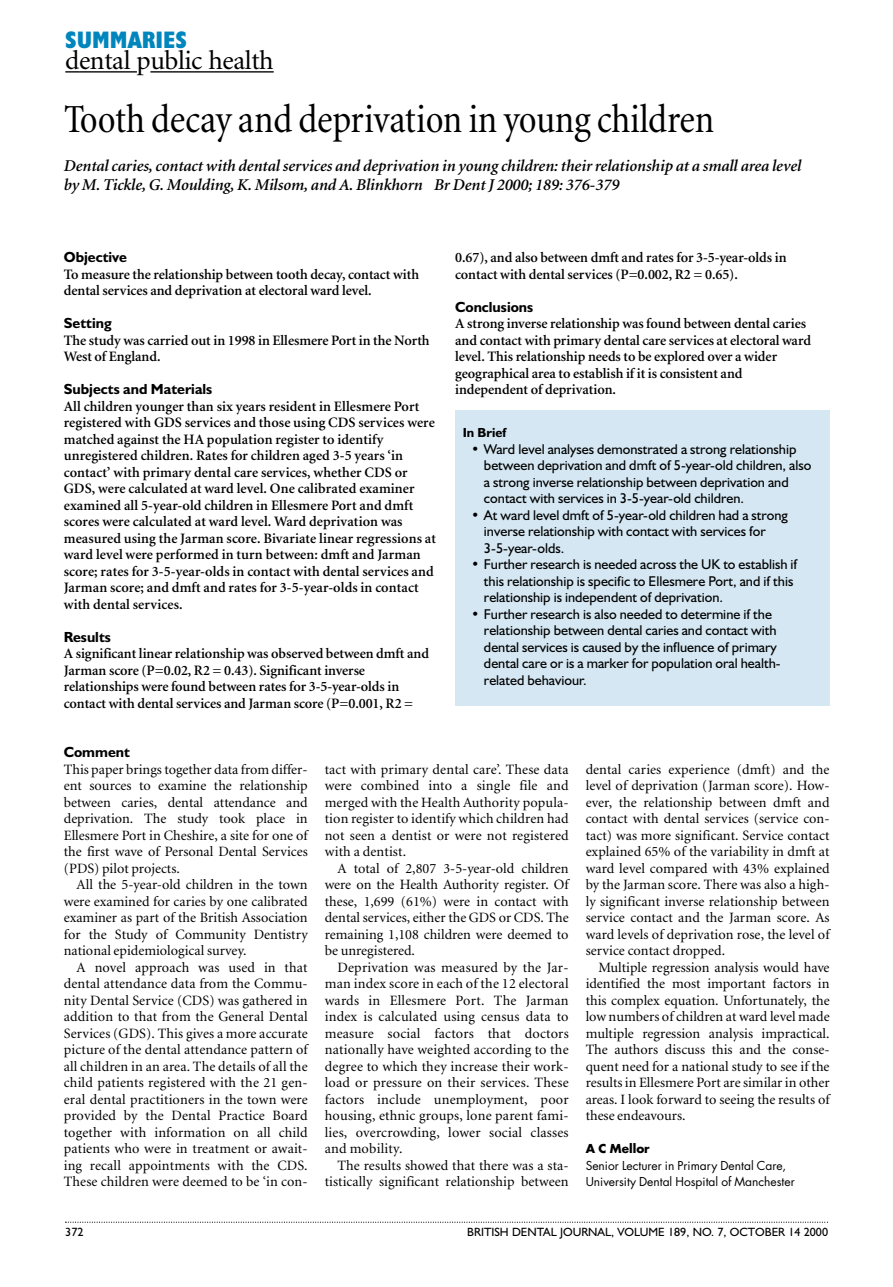
<style>
.page{position:relative;width:893px;height:1287px;background:#fff}
.page>*{position:absolute;margin:0;border:0;box-sizing:border-box;transform-origin:0 0}
.t1{font:condensed 40.5px "Minion";letter-spacing:-.01em;color:#000}
.t2{font:27px "Minion";letter-spacing:-.015em;color:#000}
.t3{font:700 condensed 24px "Humanist 521 BT Xtra";color:#0086bd}
.t4{font:italic 600 16.5px/19.5px "Minion";letter-spacing:-.005em;color:#000}
.t5{font:700 14.7px "Humanist 521 BT";color:#000}
.t6{font:600 14.4px/16.5px "Minion";letter-spacing:-.005em;color:#000}
.t7{font:14.25px/16.5px "Minion";letter-spacing:.005em;color:#000;text-align:justify}
.t8{font:14.25px/16.5px "Humanist 521 BT";color:#000}
.t9{font:700 13.2px "Humanist 521 BT";color:#000}
.t10{font:12px/16.5px "Futura";color:#000}
.t11{font:12px "Humanist 521 BT";color:#000}
.t12{font:700 12px "Futura";color:#000}
</style>
<div class="page">
<svg style="left:65px;top:1222px;width:763px;height:1px"></svg>
<svg style="left:65px;top:71px;width:25px;height:2px"></svg>
<hr style="left:90px;top:71px;width:47px;height:2px;background:#000">
<hr style="left:150px;top:71px;width:28px;height:2px;background:#000">
<hr style="left:178px;top:71px;width:96px;height:2px;background:#000">
<div style="left:455px;top:410px;width:374px;height:296px;background:#d4e7f2"></div>
<h3 class="t3" style="left:65px;top:32px;width:123px">SUMMARIES</h3>
<h2 class="t2" style="left:65px;top:50px;width:210px">dental public health</h2>
<h1 class="t1" style="left:64px;top:103px;width:652px">Tooth decay and deprivation in young children</h1>
<p class="t4" style="left:64px;top:157px;width:739px">Dental caries, contact with dental services and deprivation in young children: their relationship at a small area level by M. Tickle, G. Moulding, K. Milsom, and A. Blinkhorn Br Dent J 2000; 189: 376-379</p>
<p class="t6" style="left:455px;top:250px;width:333px">0.67), and also between dmft and rates for 3-5-year-olds in contact with dental services (P=0.002, R2 = 0.65).</p>
<p class="t5" style="left:455px;top:301px;width:80px">Conclusions</p>
<p class="t6" style="left:455px;top:316px;width:357px">A strong inverse relationship was found between dental caries and contact with primary dental care services at electoral ward level. This relationship needs to be explored over a wider geographical area to establish if it is consistent and independent of deprivation.</p>
<p class="t5" style="left:64px;top:252px;width:65px">Objective</p>
<p class="t6" style="left:64px;top:267px;width:357px">To measure the relationship between tooth decay, contact with dental services and deprivation at electoral ward level.</p>
<p class="t5" style="left:64px;top:318px;width:49px">Setting</p>
<p class="t6" style="left:64px;top:333px;width:367px">The study was carried out in 1998 in Ellesmere Port in the North<br>West of England.</p>
<p class="t5" style="left:64px;top:384px;width:150px">Subjects and Materials</p>
<p class="t6" style="left:64px;top:399px;width:374px">All children younger than six years resident in Ellesmere Port registered with GDS services and those using CDS services were matched against the HA population register to identify unregistered children. Rates for children aged 3-5 years ‘in contact’ with primary dental care services, whether CDS or GDS, were calculated at ward level. One calibrated examiner examined all 5-year-old children in Ellesmere Port and dmft scores were calculated at ward level. Ward deprivation was measured using the Jarman score. Bivariate linear regressions at ward level were performed in turn between: dmft and Jarman score; rates for 3-5-year-olds in contact with dental services and Jarman score; and dmft and rates for 3-5-year-olds in contact with dental services.</p>
<p class="t5" style="left:64px;top:631px;width:49px">Results</p>
<p class="t6" style="left:64px;top:646px;width:367px">A significant linear relationship was observed between dmft and Jarman score (P=0.02, R2 = 0.43). Significant inverse relationships were found between rates for 3-5-year-olds in contact with dental services and Jarman score (P=0.001, R2 =</p>
<p class="t5" style="left:64px;top:747px;width:68px">Comment</p>
<p class="t7" style="left:64px;top:762px;width:245px">This paper brings together data from differ&shy;ent sources to examine the relationship between caries, dental attendance and deprivation. The study took place in Ellesmere Port in Cheshire, a site for one of the first wave of Personal Dental Services (PDS) pilot projects.</p>
<p class="t7" style="left:64px;top:877px;width:245px;text-indent:13px">All the 5-year-old children in the town were examined for caries by one calibrated examiner as part of the British Association for the Study of Community Dentistry national epidemiological survey.</p>
<p class="t7" style="left:64px;top:960px;width:245px;text-indent:13px">A novel approach was used in that dental attendance data from the Commu&shy;nity Dental Service (CDS) was gathered in addition to that from the General Dental Services (GDS). This gives a more accurate picture of the dental attendance pattern of all children in an area. The details of all the child patients registered with the 21 gen&shy;eral dental practitioners in the town were provided by the Dental Practice Board together with information on all child patients who were in treatment or await&shy;ing recall appointments with the CDS.<br>These children were deemed to be ‘in con-</p>
<p class="t9" style="left:462px;top:428px;width:45px">In Brief</p>
<p class="t8" style="left:484px;top:442px;width:329px;text-indent:-13px">• Ward level analyses demonstrated a strong relationship between deprivation and dmft of 5-year-old children, also a strong inverse relationship between deprivation and contact with services in 3-5-year-old children.</p>
<p class="t8" style="left:484px;top:508px;width:305px;text-indent:-13px">• At ward level dmft of 5-year-old children had a strong inverse relationship with contact with services for<br>3-5-year-olds.</p>
<p class="t8" style="left:484px;top:558px;width:315px;text-indent:-13px">• Further research is needed across the UK to establish if this relationship is specific to Ellesmere Port, and if this relationship is independent of deprivation.</p>
<p class="t8" style="left:484px;top:607px;width:298px;text-indent:-13px">• Further research is also needed to determine if the relationship between dental caries and contact with dental services is caused by the influence of primary dental care or is a marker for population oral health&shy;related behaviour.</p>
<p class="t7" style="left:325px;top:762px;width:245px">tact with primary dental care’. These data were combined into a single file and merged with the Health Authority popula&shy;tion register to identify which children had not seen a dentist or were not registered with a dentist.</p>
<p class="t7" style="left:325px;top:861px;width:245px;text-indent:13px">A total of 2,807 3-5-year-old children were on the Health Authority register. Of these, 1,699 (61%) were in contact with dental services, either the GDS or CDS. The remaining 1,108 children were deemed to be unregistered.</p>
<p class="t7" style="left:325px;top:960px;width:245px;text-indent:13px">Deprivation was measured by the Jar&shy;man index score in each of the 12 electoral wards in Ellesmere Port. The Jarman index is calculated using census data to measure social factors that doctors nationally have weighted according to the degree to which they increase their work&shy;load or pressure on their services. These factors include unemployment, poor housing, ethnic groups, lone parent fami&shy;lies, overcrowding, lower social classes and mobility.</p>
<p class="t7" style="left:325px;top:1158px;width:245px;text-align:right">The results showed that there was a sta&shy;tistically significant relationship between</p>
<p class="t7" style="left:585px;top:762px;width:245px">dental caries experience (dmft) and the level of deprivation (Jarman score). How&shy;ever, the relationship between dmft and contact with dental services (service con&shy;tact) was more significant. Service contact explained 65% of the variability in dmft at ward level compared with 43% explained by the Jarman score. There was also a high&shy;ly significant inverse relationship between service contact and the Jarman score. As ward levels of deprivation rose, the level of service contact dropped.</p>
<p class="t7" style="left:585px;top:960px;width:245px;text-indent:13px">Multiple regression analysis would have identified the most important factors in this complex equation. Unfortunately, the low numbers of children at ward level made multiple regression analysis impractical.<br>The authors discuss this and the conse&shy;quent need for a national study to see if the results in Ellesmere Port are similar in other areas. I look forward to seeing the results of these endeavours.</p>
<p class="t12" style="left:585px;top:1143px;width:66px">A C Mellor</p>
<p class="t10" style="left:585px;top:1158px;width:210px">Senior Lecturer in Primary Dental Care,<br>University Dental Hospital of Manchester</p>
<p class="t11" style="left:65px;top:1227px;width:20px">372</p>
<p class="t11" style="left:467px;top:1227px;width:362px">BRITISH DENTAL JOURNAL, VOLUME 189, NO. 7, OCTOBER 14 2000</p>
</div>
